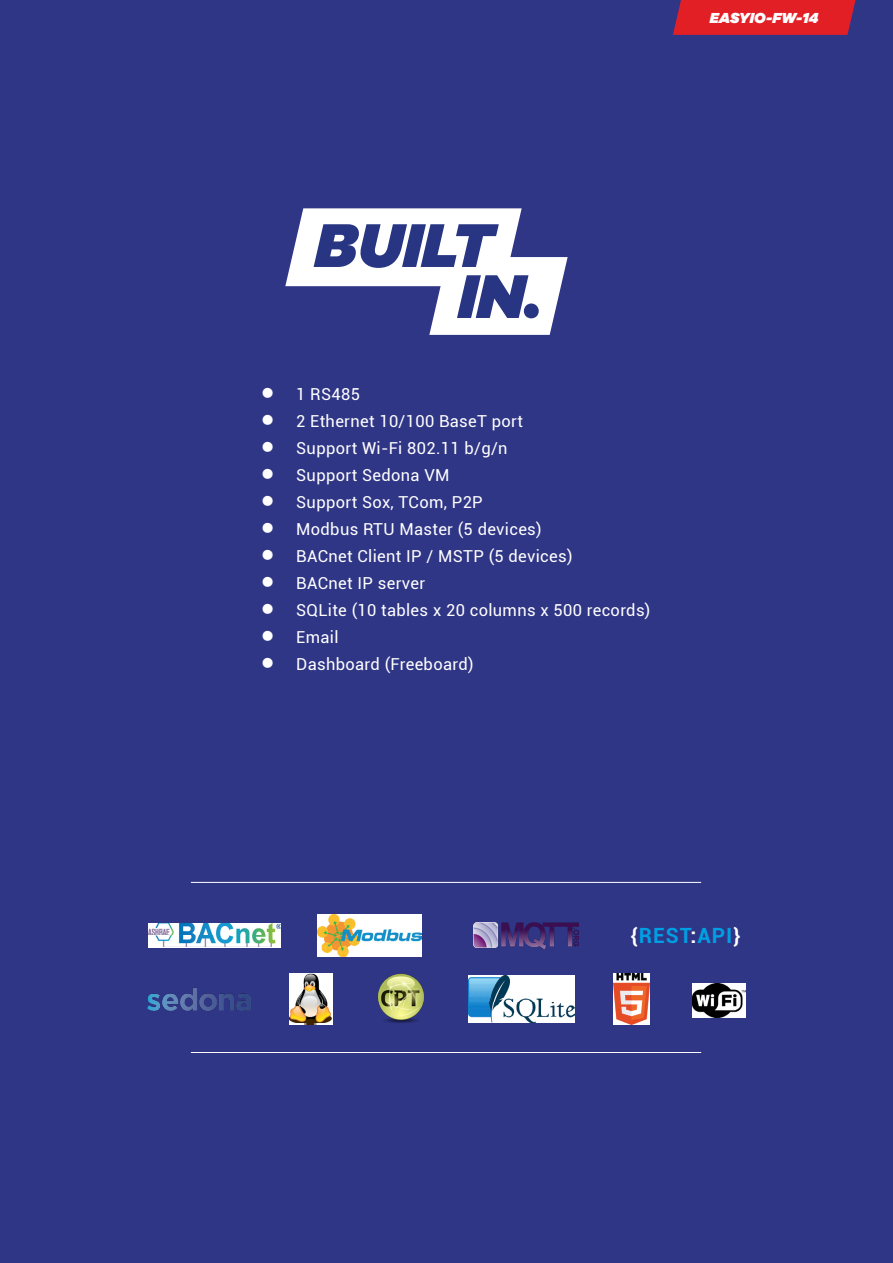
<style>
.page{position:relative;width:893px;height:1263px;background:#303686}
.page>*{position:absolute;margin:0;border:0;box-sizing:border-box;transform-origin:0 0}
.t1{font:italic 900 63.75px "Galano Grotesque";color:#283583}
.t2{font:700 21px "Roboto";letter-spacing:.05em;color:#009fe3}
.t3{font:16.5px "Roboto";letter-spacing:.02em;color:#fff}
.t4{font:italic 900 15px "Galano Grotesque";letter-spacing:-.005em;color:#fff}
.s1{font-family:"Galano Grotesque";font-weight:900;font-style:italic;font-size:27px}
.s2{color:#fff}
</style>
<div class="page">
<svg style="left:673px;top:0;width:182px;height:35px;background:#da1f2a"></svg>
<svg style="left:285px;top:208px;width:283px;height:127px"></svg>
<hr style="left:191px;top:882px;width:510px;height:1px;background:#fff">
<hr style="left:191px;top:1052px;width:510px;height:1px;background:#fff">
<img style="left:469px;top:975px;width:105px;height:47px">
<img style="left:290px;top:973px;width:43px;height:52px">
<img style="left:148px;top:988px;width:103px;height:23px">
<img style="left:377px;top:973px;width:48px;height:50px">
<img style="left:614px;top:973px;width:36px;height:51px">
<img style="left:693px;top:983px;width:52px;height:34px">
<img style="left:317px;top:914px;width:105px;height:43px">
<img style="left:474px;top:923px;width:105px;height:25px">
<img style="left:148px;top:923px;width:132px;height:25px">
<p class="t4" style="left:710px;top:9px;width:110px">EASYIO-FW-14</p>
<h1 class="t1" style="left:315px;top:205px;width:180px">BUILT</h1>
<h1 class="t1" style="left:458px;top:256px;width:85px">IN.</h1>
<p class="t3" style="left:262px;top:383px;width:99px"><span class="s1">•</span> 1 RS485</p>
<p class="t3" style="left:262px;top:410px;width:262px"><span class="s1">•</span> 2 Ethernet 10/100 BaseT port</p>
<p class="t3" style="left:262px;top:437px;width:247px"><span class="s1">•</span> Support Wi-Fi 802.11 b/g/n</p>
<p class="t3" style="left:262px;top:464px;width:189px"><span class="s1">•</span> Support Sedona VM</p>
<p class="t3" style="left:262px;top:491px;width:222px"><span class="s1">•</span> Support Sox, TCom, P2P</p>
<p class="t3" style="left:262px;top:518px;width:281px"><span class="s1">•</span> Modbus RTU Master (5 devices)</p>
<p class="t3" style="left:262px;top:545px;width:312px"><span class="s1">•</span> BACnet Client IP / MSTP (5 devices)</p>
<p class="t3" style="left:262px;top:572px;width:164px"><span class="s1">•</span> BACnet IP server</p>
<p class="t3" style="left:262px;top:599px;width:390px"><span class="s1">•</span> SQLite (10 tables x 20 columns x 500 records)</p>
<p class="t3" style="left:262px;top:626px;width:78px"><span class="s1">•</span> Email</p>
<p class="t3" style="left:262px;top:653px;width:213px"><span class="s1">•</span> Dashboard (Freeboard)</p>
<p class="t2" style="left:631px;top:921px;width:111px"><span class="s2">{</span>REST<span class="s2">:</span>API<span class="s2">}</span></p>
</div>
